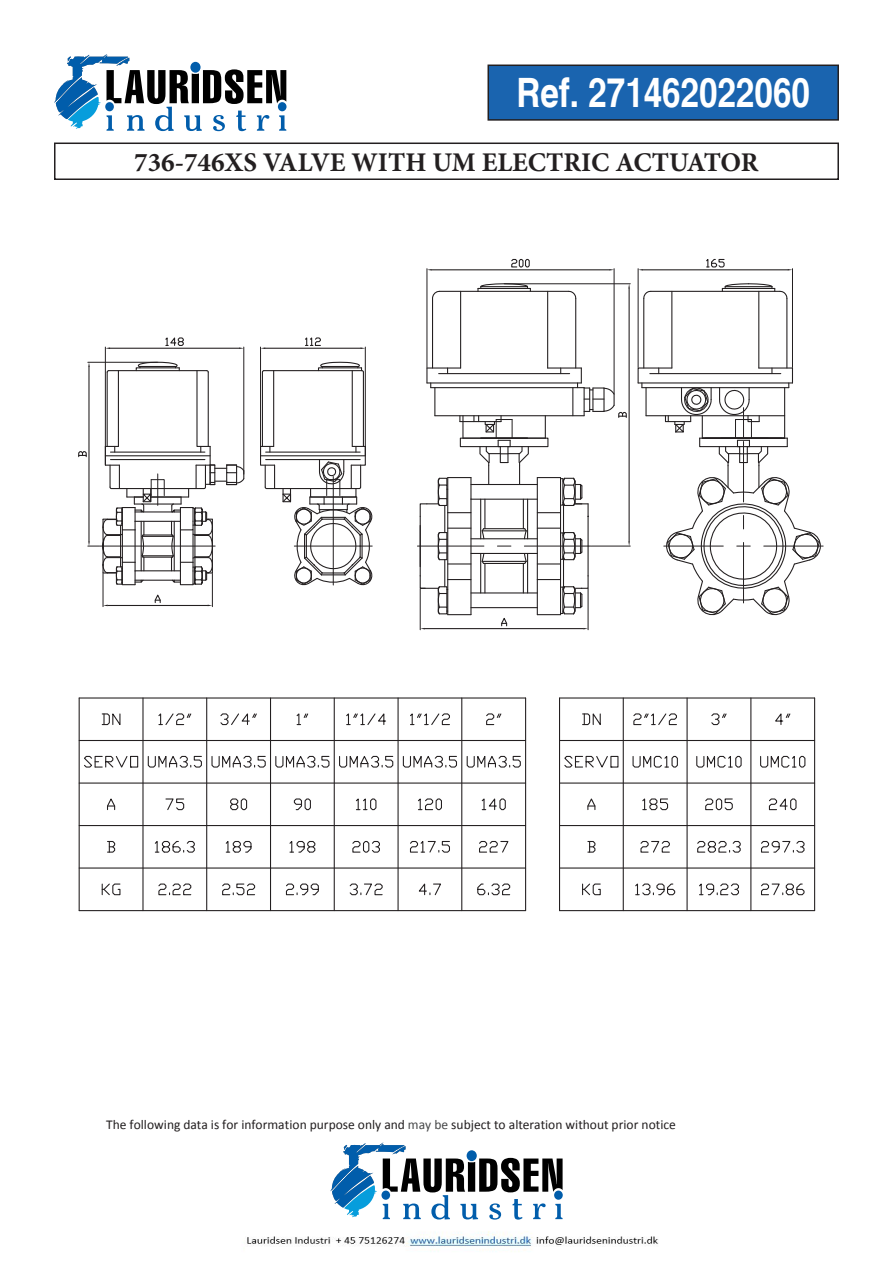
<style>
.page{position:relative;width:893px;height:1263px;background:#fff}
.page>*{position:absolute;margin:0;border:0;box-sizing:border-box;transform-origin:0 0}
.t1{font:700 condensed 40.5px "Helvetica";color:#fff}
.t2{font:700 27px "Minion Pro";color:#231f20}
.t3{font:13.5px "Calibri";color:#231f20}
.t4{font:700 13.5px "Calibri";letter-spacing:-.005em;color:#231f20}
.s1{color:#474849}
</style>
<div class="page">
<svg style="left:54px;top:54px;width:232px;height:77px"></svg>
<svg style="left:330px;top:1142px;width:233px;height:77px"></svg>
<div style="left:488px;top:65px;width:350px;height:55px;background:#1a64af"></div>
<div style="left:487px;top:65px;width:352px;height:56px;border:2px solid #231f20"></div>
<div style="left:54px;top:143px;width:785px;height:37px;border:2px solid #231f20"></div>
<hr style="left:764px;top:546px;width:59px;height:1px;background:#231f20">
<svg style="left:78px;top:258px;width:744px;height:654px"></svg>
<hr style="left:79px;top:697px;width:447px;height:1px;background:#231f20">
<hr style="left:559px;top:697px;width:256px;height:1px;background:#231f20">
<hr style="left:270px;top:698px;width:1px;height:213px;background:#231f20">
<hr style="left:79px;top:698px;width:1px;height:213px;background:#231f20">
<hr style="left:142px;top:698px;width:2px;height:213px;background:#231f20">
<hr style="left:206px;top:698px;width:1px;height:213px;background:#231f20">
<hr style="left:79px;top:740px;width:447px;height:1px;background:#231f20">
<hr style="left:559px;top:740px;width:256px;height:1px;background:#231f20">
<hr style="left:79px;top:825px;width:447px;height:1px;background:#231f20">
<hr style="left:559px;top:825px;width:256px;height:1px;background:#231f20">
<hr style="left:79px;top:867px;width:447px;height:1px;background:#231f20">
<hr style="left:559px;top:867px;width:256px;height:1px;background:#231f20">
<svg style="left:106px;top:797px;width:10px;height:14px"></svg>
<svg style="left:106px;top:840px;width:10px;height:13px"></svg>
<svg style="left:157px;top:711px;width:35px;height:15px"></svg>
<svg style="left:219px;top:711px;width:39px;height:15px"></svg>
<svg style="left:101px;top:710px;width:20px;height:18px"></svg>
<svg style="left:165px;top:798px;width:20px;height:13px"></svg>
<svg style="left:154px;top:839px;width:41px;height:15px"></svg>
<svg style="left:230px;top:798px;width:18px;height:13px"></svg>
<svg style="left:225px;top:839px;width:27px;height:15px"></svg>
<hr style="left:334px;top:698px;width:1px;height:213px;background:#231f20">
<svg style="left:296px;top:711px;width:13px;height:15px"></svg>
<svg style="left:293px;top:798px;width:18px;height:13px"></svg>
<svg style="left:288px;top:839px;width:28px;height:15px"></svg>
<hr style="left:397px;top:698px;width:2px;height:213px;background:#231f20">
<hr style="left:461px;top:698px;width:1px;height:213px;background:#231f20">
<hr style="left:525px;top:698px;width:1px;height:213px;background:#231f20">
<svg style="left:345px;top:711px;width:42px;height:15px"></svg>
<svg style="left:355px;top:796px;width:22px;height:15px"></svg>
<svg style="left:351px;top:840px;width:29px;height:14px"></svg>
<svg style="left:409px;top:711px;width:42px;height:15px"></svg>
<svg style="left:417px;top:796px;width:25px;height:15px"></svg>
<svg style="left:409px;top:839px;width:42px;height:14px"></svg>
<svg style="left:485px;top:712px;width:17px;height:14px"></svg>
<svg style="left:481px;top:796px;width:25px;height:15px"></svg>
<svg style="left:478px;top:840px;width:32px;height:13px"></svg>
<hr style="left:750px;top:698px;width:1px;height:213px;background:#231f20">
<hr style="left:686px;top:698px;width:2px;height:213px;background:#231f20">
<svg style="left:632px;top:711px;width:45px;height:15px"></svg>
<svg style="left:710px;top:712px;width:17px;height:14px"></svg>
<svg style="left:641px;top:796px;width:28px;height:15px"></svg>
<svg style="left:639px;top:840px;width:31px;height:13px"></svg>
<svg style="left:704px;top:798px;width:29px;height:13px"></svg>
<svg style="left:696px;top:840px;width:45px;height:14px"></svg>
<hr style="left:814px;top:698px;width:1px;height:213px;background:#231f20">
<svg style="left:773px;top:711px;width:18px;height:15px"></svg>
<svg style="left:768px;top:796px;width:29px;height:15px"></svg>
<svg style="left:760px;top:840px;width:45px;height:13px"></svg>
<svg style="left:101px;top:882px;width:20px;height:14px"></svg>
<hr style="left:79px;top:910px;width:447px;height:1px;background:#231f20">
<hr style="left:559px;top:910px;width:256px;height:1px;background:#231f20">
<svg style="left:157px;top:883px;width:35px;height:13px"></svg>
<svg style="left:221px;top:883px;width:35px;height:13px"></svg>
<svg style="left:285px;top:883px;width:34px;height:13px"></svg>
<svg style="left:349px;top:883px;width:34px;height:13px"></svg>
<svg style="left:417px;top:881px;width:25px;height:15px"></svg>
<svg style="left:477px;top:883px;width:34px;height:13px"></svg>
<svg style="left:634px;top:881px;width:42px;height:15px"></svg>
<svg style="left:698px;top:881px;width:41px;height:15px"></svg>
<svg style="left:760px;top:883px;width:45px;height:13px"></svg>
<hr style="left:79px;top:782px;width:447px;height:2px;background:#231f20">
<hr style="left:559px;top:782px;width:256px;height:2px;background:#231f20">
<div style="left:130px;top:756px;width:8px;height:11px;border:1px solid #231f20"></div>
<svg style="left:83px;top:755px;width:49px;height:14px"></svg>
<svg style="left:147px;top:752px;width:55px;height:16px"></svg>
<svg style="left:211px;top:752px;width:55px;height:16px"></svg>
<svg style="left:275px;top:752px;width:55px;height:16px"></svg>
<svg style="left:338px;top:752px;width:56px;height:16px"></svg>
<svg style="left:402px;top:752px;width:56px;height:16px"></svg>
<svg style="left:466px;top:752px;width:55px;height:16px"></svg>
<svg style="left:632px;top:752px;width:46px;height:16px"></svg>
<svg style="left:696px;top:752px;width:46px;height:16px"></svg>
<svg style="left:759px;top:752px;width:47px;height:16px"></svg>
<hr style="left:623px;top:698px;width:1px;height:213px;background:#231f20">
<svg style="left:587px;top:796px;width:9px;height:15px"></svg>
<svg style="left:587px;top:840px;width:9px;height:13px"></svg>
<svg style="left:581px;top:710px;width:20px;height:18px"></svg>
<svg style="left:581px;top:882px;width:20px;height:14px"></svg>
<hr style="left:559px;top:698px;width:1px;height:213px;background:#231f20">
<div style="left:610px;top:756px;width:8px;height:11px;border:1px solid #231f20"></div>
<svg style="left:563px;top:755px;width:49px;height:14px"></svg>
<img style="left:247px;top:1231px;width:411px;height:21px">
<h1 class="t1" style="left:516px;top:69px;width:295px">Ref. 271462022060</h1>
<h2 class="t2" style="left:134px;top:143px;width:626px">736-746XS VALVE WITH UM ELECTRIC ACTUATOR</h2>
<p class="t4" style="left:462px;top:159px;width:47px">Notified</p>
<p class="t3" style="left:106px;top:1116px;width:571px">The following data is for information purpose only and <span class="s1">may be</span> subject to alteration without prior notice</p>
</div>
